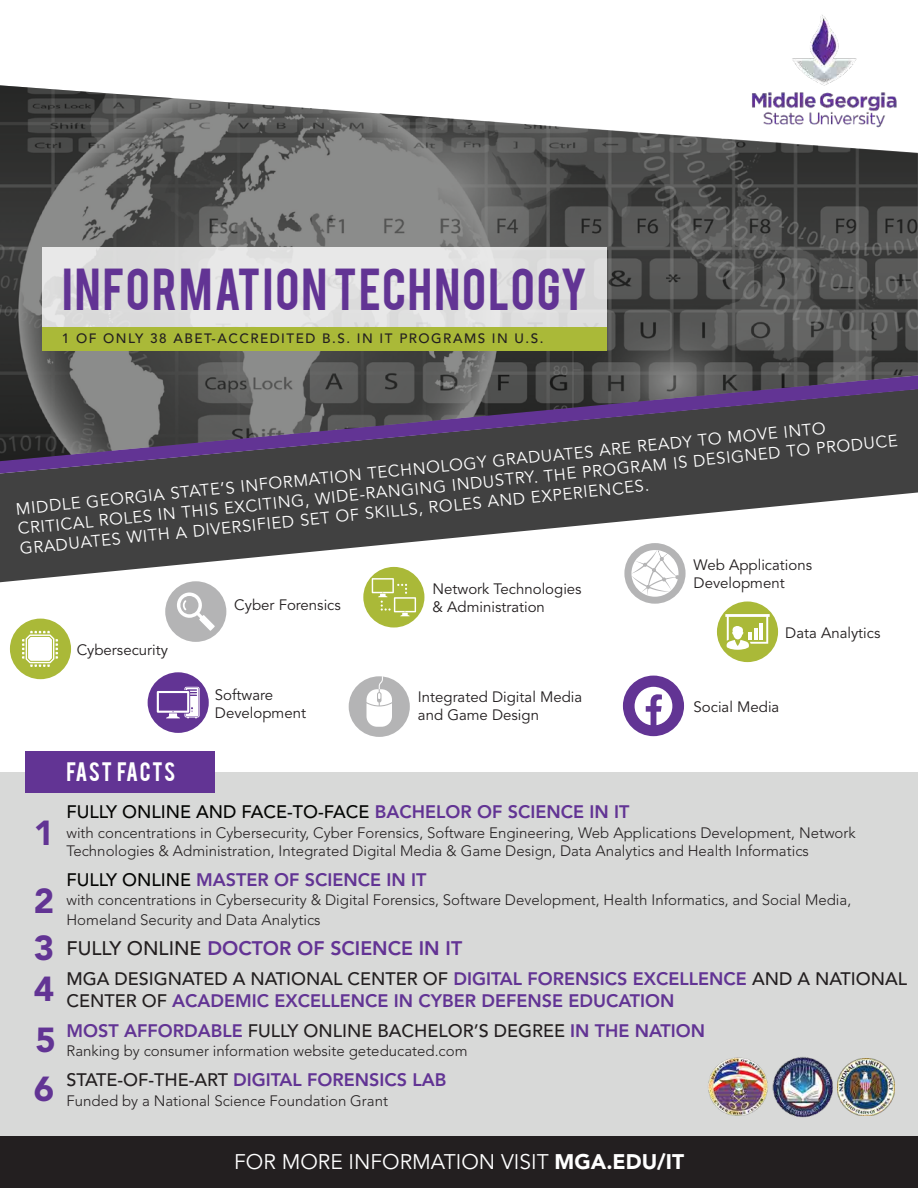
<style>
.page{position:relative;width:918px;height:1188px;background:#fff}
.page>*{position:absolute;margin:0;border:0;box-sizing:border-box;transform-origin:0 0}
.t1{font:46.5px "Bebas";letter-spacing:.04em;color:#623494}
.t2{font:900 34.5px/67.9px "Avenir LT Std";color:#623494}
.t3{font:21px "Avenir LT Std";color:#fff}
.t4{font:21px "Bebas";letter-spacing:.07em;color:#fff}
.t5{font:800 19.5px "Avenir LT Std";color:#633394}
.t6{font:800 18px/21.6px "Avenir LT Std";color:#623494}
.t7{font:500 18px "Avenir LT Std";color:#231f20}
.t8{font:500 18px "Avenir LT Std";color:#040503}
.t9{font:16.5px/19.6px "Avenir LT Std";color:#fff}
.t10{font:300 15px/18px "Avenir LT Std";color:#231f20}
.t11{font:15px/18px "Avenir LT Std";color:#231f20}
.t12{font:500 13.5px "Avenir LT Std";letter-spacing:.11em;color:#231f20}
.s1{font-weight:800;color:#623494}
.s2{font-weight:500;color:#040503}
.s3{font-weight:500;color:#231f20}
.s4{font-weight:900}
</style>
<div class="page">
<svg style="left:0;top:474px;width:918px;height:108px;fill:#414141"></svg>
<svg style="left:0;top:461px;width:918px;height:13px;fill:#414141"></svg>
<div style="left:1px;top:772px;width:917px;height:415px;background:#d8d9d8"></div>
<div style="left:148px;top:672px;width:61px;height:61px;background:#623494;border-radius:50%"></div>
<div style="left:10px;top:619px;width:61px;height:60px;background:#aab938;border-radius:50%"></div>
<div style="left:363px;top:567px;width:61px;height:61px;background:#aab938;border-radius:50%"></div>
<div style="left:165px;top:581px;width:61px;height:61px;background:#b4b4b5;border-radius:50%"></div>
<div style="left:349px;top:676px;width:61px;height:61px;background:#b4b4b5;border-radius:50%"></div>
<svg style="left:0;top:85px;width:918px;height:376px"></svg>
<div style="left:25px;top:752px;width:190px;height:41px;background:#623494"></div>
<div style="left:1px;top:1136px;width:917px;height:52px;background:#231f20"></div>
<div style="left:43px;top:247px;width:564px;height:80px;background:#e1e1e1"></div>
<div style="left:43px;top:327px;width:564px;height:23px;background:#aab938"></div>
<img style="left:722px;top:15px;width:196px;height:135px">
<div style="left:623px;top:676px;width:61px;height:60px;background:#623494;border-radius:50%"></div>
<div style="left:717px;top:601px;width:61px;height:61px;background:#aab938;border-radius:50%"></div>
<div style="left:624px;top:543px;width:62px;height:61px;background:#b4b4b5;border-radius:50%"></div>
<img style="left:708px;top:1057px;width:60px;height:59px">
<img style="left:837px;top:1058px;width:57px;height:57px">
<svg style="left:22px;top:631px;width:36px;height:36px"></svg>
<svg style="left:631px;top:550px;width:48px;height:47px"></svg>
<svg style="left:157px;top:687px;width:43px;height:31px"></svg>
<div style="left:168px;top:697px;width:12px;height:10px;background:#623494"></div>
<svg style="left:367px;top:676px;width:25px;height:51px"></svg>
<svg style="left:177px;top:592px;width:38px;height:39px"></svg>
<svg style="left:372px;top:578px;width:44px;height:38px"></svg>
<svg style="left:725px;top:614px;width:45px;height:36px"></svg>
<hr style="left:754px;top:628px;width:4px;height:11px;background:#fff">
<hr style="left:759px;top:623px;width:4px;height:16px;background:#fff">
<svg style="left:635px;top:687px;width:37px;height:38px"></svg>
<img style="left:773px;top:1057px;width:60px;height:61px">
<h1 class="t1" style="left:62px;top:256px;width:527px">INFORMATION TECHNOLOGY</h1>
<p class="t12" style="left:62px;top:331px;width:483px">1 OF ONLY 38 ABET-ACCREDITED B.S. IN IT PROGRAMS IN U.S.</p>
<p class="t9" style="left:15px;top:502px;width:886px;rotate:-6deg">MIDDLE GEORGIA STATE’S INFORMATION TECHNOLOGY GRADUATES ARE READY TO MOVE INTO<br>CRITICAL ROLES IN THIS EXCITING, WIDE-RANGING INDUSTRY. THE PROGRAM IS DESIGNED TO PRODUCE<br>GRADUATES WITH A DIVERSIFIED SET OF SKILLS, ROLES AND EXPERIENCES.</p>
<p class="t11" style="left:77px;top:641px;width:93px">Cybersecurity</p>
<p class="t11" style="left:234px;top:596px;width:108px">Cyber Forensics</p>
<p class="t11" style="left:215px;top:687px;width:93px">Software<br>Development</p>
<p class="t11" style="left:433px;top:580px;width:151px">Network Technologies &amp; Administration</p>
<p class="t11" style="left:418px;top:688px;width:166px">Integrated Digital Media and Game Design</p>
<p class="t11" style="left:694px;top:556px;width:120px">Web Applications<br>Development</p>
<p class="t11" style="left:785px;top:624px;width:97px">Data Analytics</p>
<p class="t11" style="left:694px;top:698px;width:87px">Social Media</p>
<h2 class="t2" style="left:34px;top:799px;width:22px">1<br>2</h2>
<h2 class="t2" style="left:34px;top:927px;width:22px;line-height:41.4px">3<br>4</h2>
<h2 class="t2" style="left:34px;top:1016px;width:23px;line-height:48.4px">5<br>6</h2>
<h3 class="t4" style="left:66px;top:757px;width:111px">FAST FACTS</h3>
<p class="t8" style="left:66px;top:802px;width:565px">FULLY ONLINE AND FACE-TO-FACE <span class="s1">BACHELOR OF SCIENCE IN IT</span></p>
<p class="t10" style="left:66px;top:824px;width:791px">with concentrations in Cybersecurity, Cyber Forensics, Software Engineering, Web Applications Development, Network<br>Technologies &amp; Administration, Integrated Digital Media &amp; Game Design, Data Analytics and Health Informatics</p>
<p class="t6" style="left:66px;top:869px;width:361px"><span class="s2">FULLY ONLINE</span> MASTER OF SCIENCE IN IT</p>
<p class="t10" style="left:66px;top:891px;width:786px;line-height:19.5px">with concentrations in Cybersecurity &amp; Digital Forensics, Software Development, Health Informatics, and Social Media,<br>Homeland Security and Data Analytics</p>
<h3 class="t5" style="left:66px;top:937px;width:397px"><span class="s3">FULLY ONLINE</span> DOCTOR OF SCIENCE IN IT</h3>
<p class="t6" style="left:66px;top:968px;width:842px"><span class="s3">MGA DESIGNATED A NATIONAL CENTER OF</span> DIGITAL FORENSICS EXCELLENCE <span class="s3">AND A NATIONAL<br>CENTER OF</span> ACADEMIC EXCELLENCE IN CYBER DEFENSE EDUCATION</p>
<p class="t7" style="left:66px;top:1020px;width:640px"><span class="s1">MOST AFFORDABLE</span> FULLY ONLINE BACHELOR’S DEGREE <span class="s1">IN THE NATION</span></p>
<p class="t10" style="left:66px;top:1042px;width:402px">Ranking by consumer information website geteducated.com</p>
<p class="t6" style="left:66px;top:1069px;width:382px"><span class="s3">STATE-OF-THE-ART</span> DIGITAL FORENSICS LAB</p>
<p class="t10" style="left:66px;top:1091px;width:323px">Funded by a National Science Foundation Grant</p>
<h3 class="t3" style="left:234px;top:1150px;width:451px">FOR MORE INFORMATION VISIT <span class="s4">MGA.EDU/IT</span></h3>
</div>
